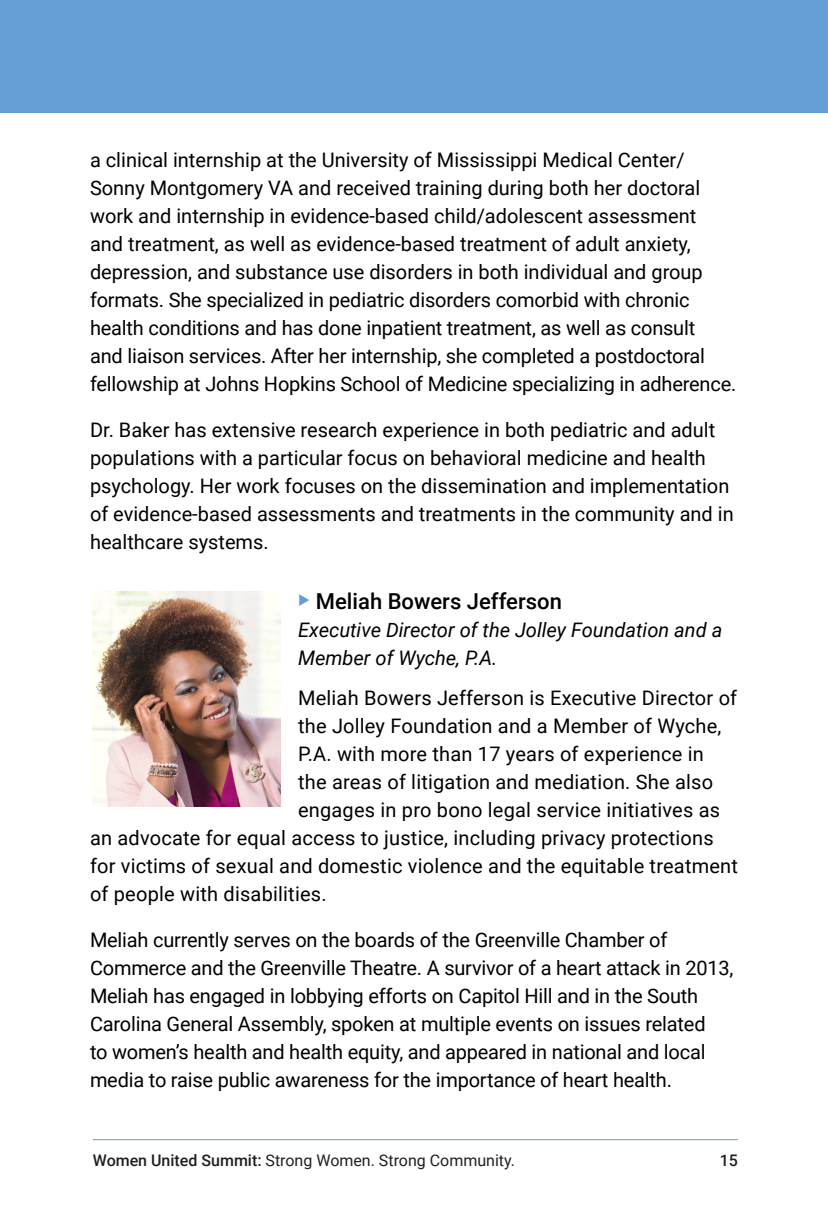
<style>
.page{position:relative;width:828px;height:1224px;background:#fff}
.page>*{position:absolute;margin:0;border:0;box-sizing:border-box;transform-origin:0 0}
.Bio_Header{font:500 22px "Roboto";color:#000}
.Bios{font:20px/28px "Roboto";color:#000}
.t1{font:italic 20px/28px "Roboto";color:#000}
.t2{font:16px "Roboto";color:#231f20}
.t3{font:500 16px "Roboto";color:#231f20}
.s1{font-weight:500}
</style>
<div class="page">
<hr style="left:93px;top:1139px;width:645px;height:1px;background:#669fd5">
<div style="left:0;top:0;width:828px;height:113px;background:#669fd5"></div>
<img style="left:93px;top:592px;width:187px;height:215px">
<p class="Bios" style="left:90px;top:145px;width:648px">a clinical internship at the University of Mississippi Medical Center/ Sonny Montgomery VA and received training during both her doctoral work and internship in evidence-based child/adolescent assessment<br>and treatment, as well as evidence-based treatment of adult anxiety, depression, and substance use disorders in both individual and group formats. She specialized in pediatric disorders comorbid with chronic health conditions and has done inpatient treatment, as well as consult<br>and liaison services. After her internship, she completed a postdoctoral fellowship at Johns Hopkins School of Medicine specializing in adherence.</p>
<p class="Bios" style="left:90px;top:415px;width:645px">Dr. Baker has extensive research experience in both pediatric and adult populations with a particular focus on behavioral medicine and health psychology. Her work focuses on the dissemination and implementation of evidence-based assessments and treatments in the community and in healthcare systems.</p>
<p class="Bio_Header" style="left:298px;top:586px;width:265px"><sup>◆</sup> Meliah Bowers Jefferson</p>
<p class="t1" style="left:298px;top:615px;width:426px">Executive Director of the Jolley Foundation and a<br>Member of Wyche, P.A.</p>
<p class="Bios" style="left:298px;top:683px;width:441px">Meliah Bowers Jefferson is Executive Director of</p>
<p class="Bios" style="left:298px;top:711px;width:425px">the Jolley Foundation and a Member of Wyche,</p>
<p class="Bios" style="left:298px;top:739px;width:407px">P.A. with more than 17 years of experience in</p>
<p class="Bios" style="left:298px;top:767px;width:417px">the areas of litigation and mediation. She also</p>
<p class="Bios" style="left:298px;top:795px;width:424px">engages in pro bono legal service initiatives as</p>
<p class="Bios" style="left:90px;top:823px;width:625px">an advocate for equal access to justice, including privacy protections</p>
<p class="Bios" style="left:90px;top:851px;width:650px">for victims of sexual and domestic violence and the equitable treatment</p>
<p class="Bios" style="left:90px;top:879px;width:238px">of people with disabilities.</p>
<p class="Bios" style="left:90px;top:925px;width:645px">Meliah currently serves on the boards of the Greenville Chamber of Commerce and the Greenville Theatre. A survivor of a heart attack in 2013, Meliah has engaged in lobbying efforts on Capitol Hill and in the South Carolina General Assembly, spoken at multiple events on issues related<br>to women’s health and health equity, and appeared in national and local media to raise public awareness for the importance of heart health.</p>
<p class="t2" style="left:93px;top:1149px;width:424px"><span class="s1">Women United Summit:</span> Strong Women. Strong Community.</p>
<p class="t3" style="left:720px;top:1149px;width:20px">15</p>
</div>
